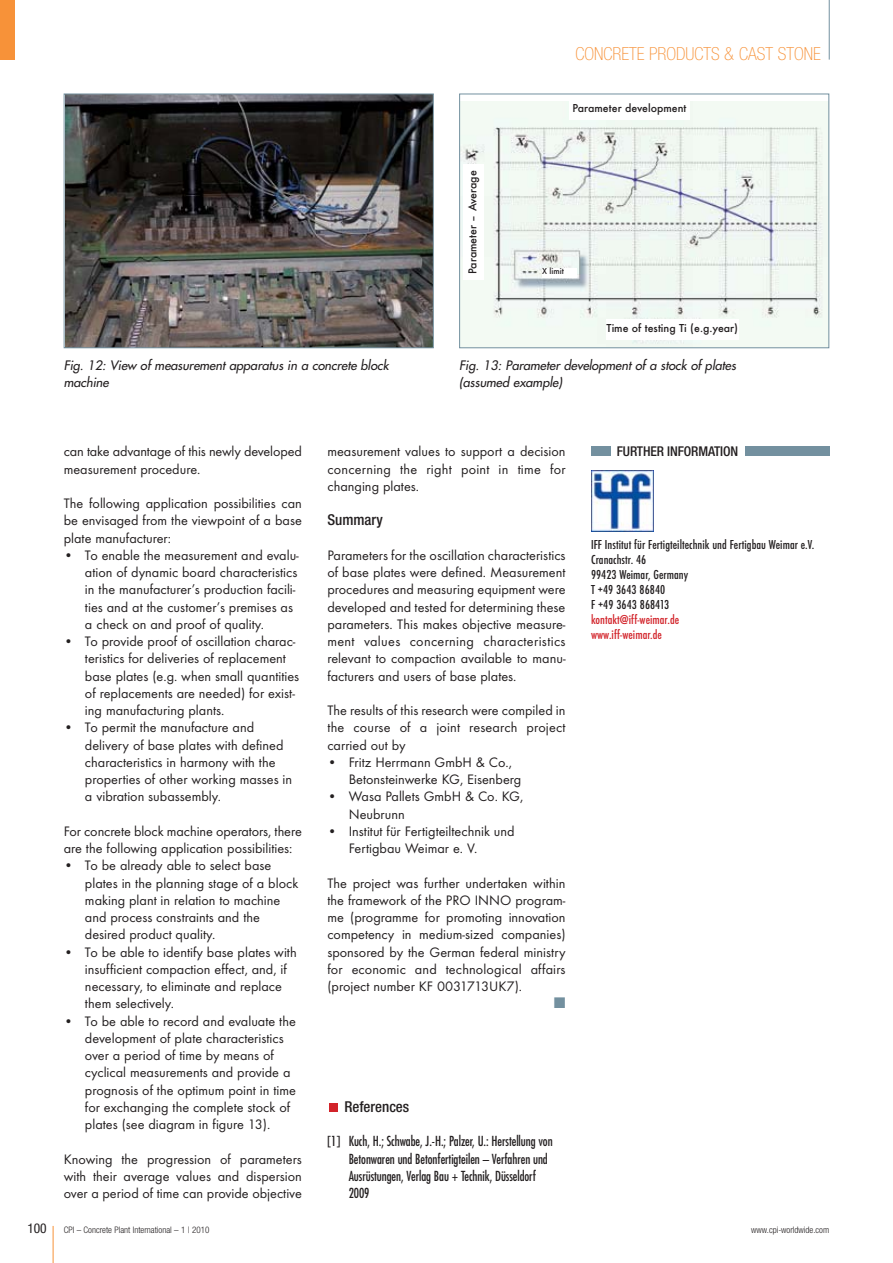
<style>
.page{position:relative;width:893px;height:1263px;background:#fff}
.page>*{position:absolute;margin:0;border:0;box-sizing:border-box;transform-origin:0 0}
.t1{font:100 condensed 18px "Helvetica Neue";color:#f79239}
.t2{font:500 condensed 15px "Helvetica Neue";color:#231f20}
.t3{font:14.25px/17.2px "Futura T";color:#231f20}
.t4{font:condensed 13.5px/17.2px "Futura";letter-spacing:-.005em;color:#231f20;scale:.95 1}
.t5{font:500 condensed 13.5px/15px "Futura T";letter-spacing:.005em;color:#231f20}
.t6{font:500 condensed 13.5px/15px "Futura T";letter-spacing:.005em;color:#d2232a}
.t7{font:500 condensed 13.5px "Helvetica Neue";letter-spacing:-.01em;color:#231f20}
.t8{font:condensed 13.5px "Helvetica Neue";color:#231f20}
.t9{font:italic 12.75px/17.2px "Futura";color:#231f20}
.t10{font:500 12px "Futura T";color:#231f20}
.t11{font:300 condensed 9px "Helvetica Neue";color:#231f20}
.t12{font:500 9px "Futura T";color:#231f20}
</style>
<div class="page">
<hr style="left:53px;top:1226px;width:1px;height:37px;background:#f79239">
<hr style="left:829px;top:0;width:1px;height:60px;background:#73909f">
<div style="left:0;top:0;width:15px;height:60px;background:#f79239"></div>
<div style="left:329px;top:1103px;width:8px;height:9px;background:#d2232a"></div>
<img style="left:592px;top:470px;width:61px;height:61px">
<div style="left:591px;top:447px;width:19px;height:9px;background:#73909f"></div>
<div style="left:745px;top:447px;width:84px;height:9px;background:#73909f"></div>
<img style="left:66px;top:96px;width:366px;height:250px">
<div style="left:64px;top:94px;width:370px;height:254px;border:1px solid #73909f"></div>
<img style="left:461px;top:101px;width:366px;height:245px">
<div style="left:459px;top:94px;width:370px;height:254px;border:1px solid #73909f"></div>
<div style="left:569px;top:99px;width:121px;height:21px;background:#fff"></div>
<div style="left:606px;top:319px;width:132px;height:21px;background:#fff"></div>
<div style="left:542px;top:268px;width:35px;height:9px;background:#fff"></div>
<div style="left:463px;top:164px;width:21px;height:116px;background:#fff"></div>
<p class="t1" style="left:575px;top:47px;width:247px">CONCRETE PRODUCTS &amp; CAST STONE</p>
<p class="t10" style="left:467px;top:274px;width:105px;rotate:-90deg">Parameter – Average</p>
<p class="t10" style="left:572px;top:103px;width:115px">Parameter development</p>
<p class="t12" style="left:542px;top:267px;width:23px">X limit</p>
<p class="t10" style="left:606px;top:322px;width:133px">Time of testing Ti (e.g.year)</p>
<p class="t9" style="left:64px;top:358px;width:326px">Fig. 12: View of measurement apparatus in a concrete block machine</p>
<p class="t9" style="left:459px;top:358px;width:280px">Fig. 13: Parameter development of a stock of plates (assumed example)</p>
<p class="t3" style="left:64px;top:444px;width:240px">can take advantage of this newly developed measurement procedure.</p>
<p class="t3" style="left:64px;top:496px;width:240px;text-align:justify">The following application possibilities can be envisaged from the viewpoint of a base plate manufacturer:</p>
<p class="t3" style="left:85px;top:548px;width:215px;text-indent:-21px">• To enable the measurement and evalu - ation of dynamic board characteris tics in the manufacturer’s production facili&shy;ties and at the customer’s premises as a check on and proof of quality.</p>
<p class="t3" style="left:85px;top:634px;width:216px;text-indent:-21px">• To provide proof of oscillation charac&shy;teristics for deliveries of replacement base plates (e.g. when small quantities of replacements are needed) for exis t - ing manufacturing plants.</p>
<p class="t3" style="left:85px;top:720px;width:209px;text-indent:-21px">• To permit the manufacture and delivery of base plates with defined characteristics in harmony with the pro perties of other working masses in a vibration subassembly.</p>
<p class="t3" style="left:64px;top:824px;width:240px">For concrete block machine operators, there are the following application possibilities:</p>
<p class="t3" style="left:85px;top:858px;width:215px;text-indent:-21px">• To be already able to select base plates in the planning stage of a block making plant in relation to machine and process constraints and the desired product quality.</p>
<p class="t3" style="left:85px;top:945px;width:213px;text-indent:-21px">• To be able to identify base plates with insufficient compaction effect, and, if necessary, to eliminate and replace them selectively.</p>
<p class="t3" style="left:85px;top:1014px;width:213px;text-indent:-21px">• To be able to record and evaluate the development of plate characteristics over a period of time by means of cyclical measurements and provide a prognosis of the optimum point in time for exchanging the complete stock of plates (see diagram in figure 13).</p>
<p class="t3" style="left:64px;top:1152px;width:240px;text-align:justify">Knowing the progression of parameters with their average values and dispersion over a period of time can provide objective</p>
<p class="t3" style="left:327px;top:444px;width:240px;text-align:justify">measurement values to support a decision concerning the right point in time for changing plates.</p>
<p class="t2" style="left:327px;top:515px;width:57px">Summary</p>
<p class="t3" style="left:327px;top:548px;width:240px;text-align:justify">Parameters for the oscillation characteristics of base plates were defined. Measurement procedures and measuring equipment were developed and tested for determining these parameters. This makes objective measure&shy;ment values concerning characteristics relevant to compaction available to manu&shy;facturers and users of base plates.</p>
<p class="t3" style="left:327px;top:703px;width:240px;text-align:justify">The results of this research were compiled in the course of a joint research project carried out by</p>
<p class="t3" style="left:349px;top:755px;width:174px;text-indent:-21px">• Fritz Herrmann GmbH &amp; Co.,<br>Betonsteinwerke KG, Eisenberg</p>
<p class="t3" style="left:349px;top:789px;width:176px;text-indent:-21px">• Wasa Pallets GmbH &amp; Co. KG,<br>Neubrunn</p>
<p class="t3" style="left:349px;top:824px;width:167px;text-indent:-21px">• Institut für Fertigteiltechnik und<br>Fertigbau Weimar e. V.</p>
<p class="t3" style="left:327px;top:876px;width:240px;text-align:justify">The project was further undertaken within the framework of the PRO INNO program&shy;me (programme for promoting innovation competency in medium-sized companies) sponsored by the German federal ministry for economic and technological affairs (project number KF 0031713UK7).</p>
<p class="t7" style="left:617px;top:447px;width:123px">FURTHER INFORMATION</p>
<p class="t5" style="left:591px;top:537px;width:225px">IFF Institut für Fertigteiltechnik und Fertigbau Weimar e.V.<br>Cranachstr. 46<br>99423 Weimar, Germany<br>T +49 3643 86840<br>F +49 3643 868413</p>
<p class="t6" style="left:591px;top:612px;width:90px">kontakt@iff-weimar.de www.iff-weimar.de</p>
<p class="t2" style="left:344px;top:1101px;width:66px">References</p>
<p class="t4" style="left:349px;top:1134px;width:216px;text-indent:-21px">[1] Kuch, H.; Schwabe, J.-H.; Palzer, U.: Herstellung von Betonwaren und Betonfertigteilen – Verfahren und Ausrüstungen, Verlag Bau + Technik, Düsseldorf 2009</p>
<p class="t8" style="left:27px;top:1223px;width:21px">100</p>
<p class="t11" style="left:64px;top:1226px;width:147px">CPI – Concrete Plant International – 1 | 2010</p>
<p class="t11" style="left:751px;top:1226px;width:79px">www.cpi-worldwide.com</p>
</div>
